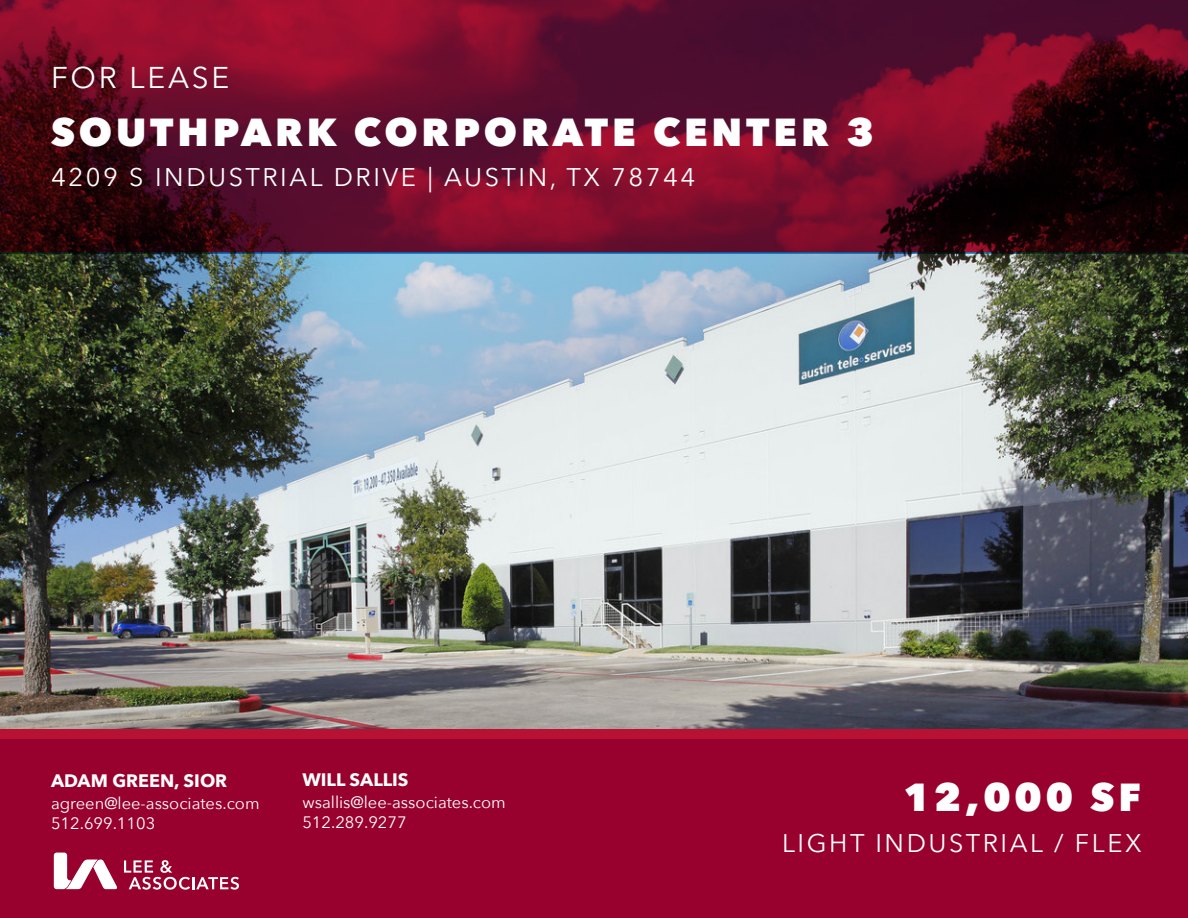
<style>
.page{position:relative;width:1188px;height:918px;background:#fff}
.page>*{position:absolute;margin:0;border:0;box-sizing:border-box;transform-origin:0 0}
.t1{font:800 39px "Avenir Next";letter-spacing:.1em;color:#fff}
.t2{font:30px "Avenir Next";letter-spacing:.09em;color:#fff}
.t3{font:25.5px "Avenir Next";letter-spacing:.1em;color:#fff}
.t4{font:700 18px "Avenir Next";color:#fff}
.t5{font:16.5px "Avenir Next";color:#fff}
</style>
<div class="page">
<img style="left:0;top:254px;width:1188px;height:475px">
<div style="left:0;top:738px;width:1188px;height:180px;background:#98012e"></div>
<svg style="left:0;top:0;width:1188px;height:254px;background:#5c0b24"></svg>
<div style="left:0;top:729px;width:1188px;height:9px;background:#b71234"></div>
<svg style="left:124px;top:860px;width:115px;height:30px"></svg>
<svg style="left:54px;top:853px;width:63px;height:36px"></svg>
<p class="t2" style="left:51px;top:52px;width:180px">FOR LEASE</p>
<p class="t1" style="left:51px;top:108px;width:824px">SOUTHPARK CORPORATE CENTER 3</p>
<p class="t3" style="left:51px;top:156px;width:646px">4209 S INDUSTRIAL DRIVE | AUSTIN, TX 78744</p>
<p class="t4" style="left:51px;top:765px;width:178px">ADAM GREEN, SIOR</p>
<p class="t5" style="left:51px;top:789px;width:210px">agreen@lee-associates.com</p>
<p class="t5" style="left:51px;top:809px;width:106px">512.699.1103</p>
<p class="t4" style="left:302px;top:764px;width:108px">WILL SALLIS</p>
<p class="t5" style="left:302px;top:788px;width:205px">wsallis@lee-associates.com</p>
<p class="t5" style="left:302px;top:808px;width:106px">512.289.9277</p>
<p class="t1" style="left:903px;top:773px;width:240px">12,000 SF</p>
<p class="t3" style="left:782px;top:821px;width:361px">LIGHT INDUSTRIAL / FLEX</p>
</div>
